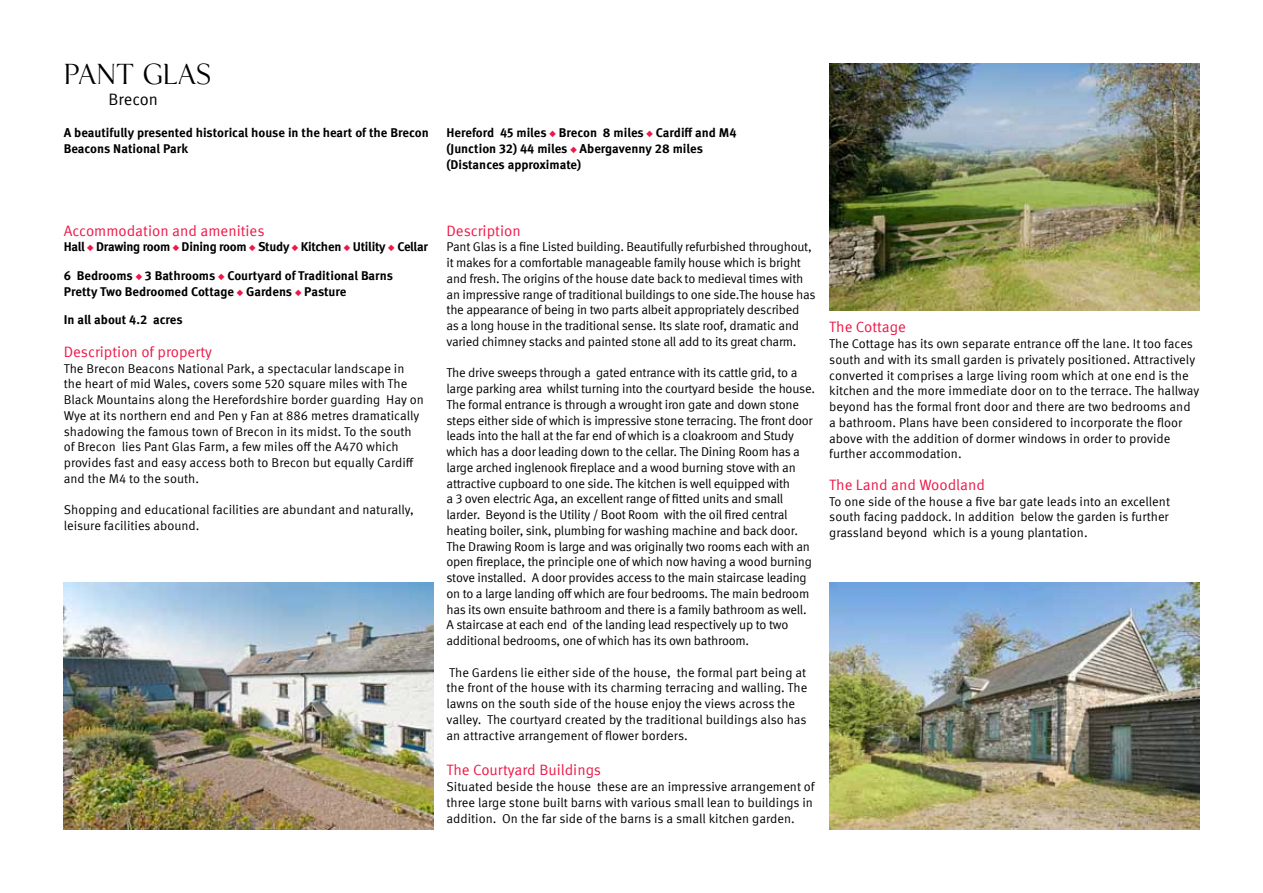
<style>
.page{position:relative;width:1263px;height:893px;background:#fff}
.page>*{position:absolute;margin:0;border:0;box-sizing:border-box;transform-origin:0 0}
.t1{font:25.5px "KF Display";letter-spacing:-.01em;color:#000}
.t2{font:16.5px "KF Meta OT";color:#000}
.t3{font:15px "KF Meta OT";color:#ed1848}
.t4{font:12.75px/15.8px "KF Meta OT";letter-spacing:-.02em;color:#000}
.t5{font:12.75px/15.8px "KF Meta OT";color:#000}
.t6{font:700 12.75px/15.8px "KF Meta OT";letter-spacing:-.005em;color:#000}
.s1{color:#ed1848}
</style>
<div class="page">
<img style="left:64px;top:583px;width:370px;height:246px">
<img style="left:829px;top:64px;width:370px;height:246px">
<img style="left:829px;top:583px;width:370px;height:246px">
<h1 class="t1" style="left:64px;top:59px;width:149px">PANT GLAS</h1>
<p class="t2" style="left:108px;top:89px;width:51px">Brecon</p>
<p class="t6" style="left:64px;top:125px;width:367px">A beautifully presented historical house in the heart of the Brecon<br>Beacons National Park</p>
<p class="t6" style="left:446px;top:125px;width:292px">Hereford 45 miles <span class="s1">◆</span> Brecon 8 miles <span class="s1">◆</span> Cardiff and M4 (Junction 32) 44 miles <span class="s1">◆</span> Abergavenny 28 miles (Distances approximate)</p>
<p class="t3" style="left:64px;top:221px;width:202px">Accommodation and amenities</p>
<p class="t6" style="left:64px;top:239px;width:366px">Hall <span class="s1">◆</span> Drawing room <span class="s1">◆</span> Dining room <span class="s1">◆</span> Study <span class="s1">◆</span> Kitchen <span class="s1">◆</span> Utility <span class="s1">◆</span> Cellar</p>
<p class="t6" style="left:64px;top:268px;width:331px">6 Bedrooms <span class="s1">◆</span> 3 Bathrooms <span class="s1">◆</span> Courtyard of Traditional Barns<br>Pretty Two Bedroomed Cottage <span class="s1">◆</span> Gardens <span class="s1">◆</span> Pasture</p>
<p class="t6" style="left:64px;top:312px;width:120px">In all about 4.2 acres</p>
<p class="t3" style="left:64px;top:343px;width:150px">Description of property</p>
<p class="t5" style="left:64px;top:360px;width:362px">The Brecon Beacons National Park, a spectacular landscape in the heart of mid Wales, covers some 520 square miles with The Black Mountains along the Herefordshire border guarding Hay on Wye at its northern end and Pen y Fan at 886 metres dramatically shadowing the famous town of Brecon in its midst. To the south of Brecon lies Pant Glas Farm, a few miles off the A470 which provides fast and easy access both to Brecon but equally Cardiff and the M4 to the south.</p>
<p class="t5" style="left:64px;top:502px;width:352px">Shopping and educational facilities are abundant and naturally, leisure facilities abound.</p>
<p class="t3" style="left:446px;top:221px;width:76px">Description</p>
<p class="t4" style="left:446px;top:239px;width:371px">Pant Glas is a fine Listed building. Beautifully refurbished throughout, it makes for a comfortable manageable family house which is bright and fresh. The origins of the house date back to medieval times with an impressive range of traditional buildings to one side.The house has the appearance of being in two parts albeit appropriately described<br>as a long house in the traditional sense. Its slate roof, dramatic and varied chimney stacks and painted stone all add to its great charm.</p>
<p class="t4" style="left:446px;top:365px;width:370px">The drive sweeps through a gated entrance with its cattle grid, to a large parking area whilst turning into the courtyard beside the house.<br>The formal entrance is through a wrought iron gate and down stone steps either side of which is impressive stone terracing. The front door leads into the hall at the far end of which is a cloakroom and Study which has a door leading down to the cellar. The Dining Room has a large arched inglenook fireplace and a wood burning stove with an attractive cupboard to one side. The kitchen is well equipped with<br>a 3 oven electric Aga, an excellent range of fitted units and small larder. Beyond is the Utility / Boot Room with the oil fired central heating boiler, sink, plumbing for washing machine and back door.<br>The Drawing Room is large and was originally two rooms each with an open fireplace, the principle one of which now having a wood burning stove installed. A door provides access to the main staircase leading on to a large landing off which are four bedrooms. The main bedroom has its own ensuite bathroom and there is a family bathroom as well.<br>A staircase at each end of the landing lead respectively up to two additional bedrooms, one of which has its own bathroom.</p>
<p class="t5" style="left:446px;top:664px;width:362px">The Gardens lie either side of the house, the formal part being at the front of the house with its charming terracing and walling. The lawns on the south side of the house enjoy the views across the valley. The courtyard created by the traditional buildings also has an attractive arrangement of flower borders.</p>
<p class="t3" style="left:446px;top:761px;width:156px">The Courtyard Buildings</p>
<p class="t5" style="left:446px;top:779px;width:370px">Situated beside the house these are an impressive arrangement of three large stone built barns with various small lean to buildings in addition. On the far side of the barns is a small kitchen garden.</p>
<p class="t3" style="left:829px;top:318px;width:78px">The Cottage</p>
<p class="t5" style="left:829px;top:336px;width:372px">The Cottage has its own separate entrance off the lane. It too faces south and with its small garden is privately positioned. Attractively converted it comprises a large living room which at one end is the kitchen and the more immediate door on to the terrace. The hallway beyond has the formal front door and there are two bedrooms and a bathroom. Plans have been considered to incorporate the floor above with the addition of dormer windows in order to provide further accommodation.</p>
<p class="t3" style="left:829px;top:476px;width:157px">The Land and Woodland</p>
<p class="t4" style="left:829px;top:493px;width:342px;text-align:justify">To one side of the house a five bar gate leads into an excellent south facing paddock. In addition below the garden is further grassland beyond which is a young plantation.</p>
</div>
